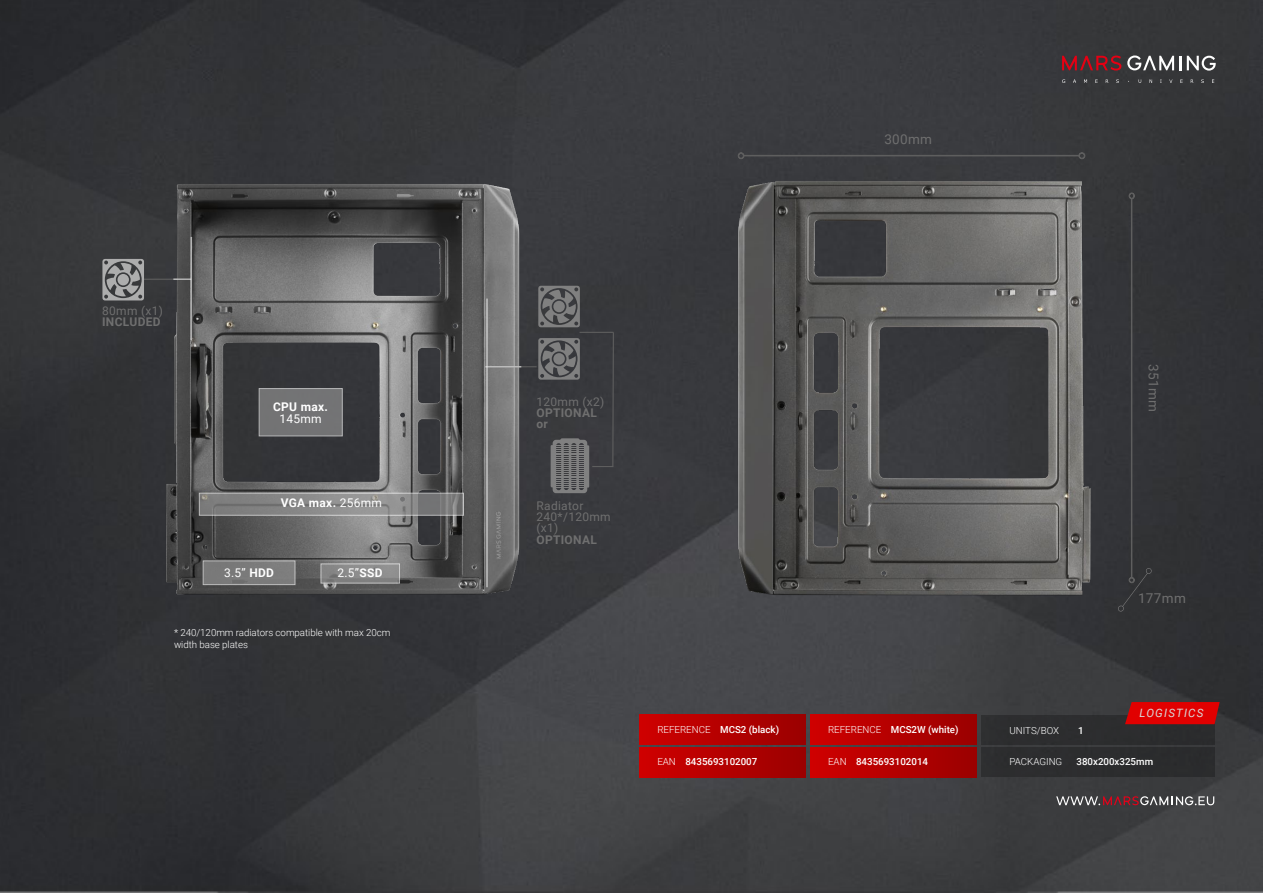
<style>
.page{position:relative;width:1263px;height:893px;background:#fff}
.page>*{position:absolute;margin:0;border:0;box-sizing:border-box;transform-origin:0 0}
.t1{font:13.5px "Roboto";letter-spacing:.025em;color:#6f6f6f}
.t2{font:12px/11.2px "Roboto";letter-spacing:.025em;color:#6f6f6f}
.t3{font:700 12px/11.2px "Roboto";letter-spacing:.025em;color:#6f6f6f}
.t4{font:700 12px "Roboto";letter-spacing:.025em;color:#fff}
.t5{font:12px "Roboto";letter-spacing:.025em;color:#fff}
.t6{font:italic 11.55px "Roboto";letter-spacing:.1em;color:#d9d9d9}
.t7{font:500 9.75px "Roboto";color:#fff}
.t8{font:300 9.75px/12px "Roboto";letter-spacing:-.005em;color:#fff}
.s1{font-weight:400}
.s2{font-weight:700}
.s3{font-weight:300}
</style>
<div class="page">
<img style="left:0;top:0;width:1263px;height:893px">
<div style="left:981px;top:715px;width:234px;height:30px;background:#2c2d2e"></div>
<div style="left:981px;top:747px;width:234px;height:30px;background:#2c2d2e"></div>
<div style="left:810px;top:714px;width:166px;height:30px;background:linear-gradient(to right,#cf0000,#9b0000)"></div>
<div style="left:810px;top:747px;width:166px;height:30px;background:linear-gradient(to right,#cf0000,#9b0000)"></div>
<div style="left:640px;top:714px;width:166px;height:30px;background:linear-gradient(to right,#cf0000,#9b0000)"></div>
<div style="left:640px;top:747px;width:166px;height:30px;background:linear-gradient(to right,#cf0000,#9b0000)"></div>
<svg style="left:1125px;top:702px;width:95px;height:22px;background:#d50303"></svg>
<svg style="left:1062px;top:56px;width:59px;height:15px"></svg>
<svg style="left:1062px;top:79px;width:3px;height:4px"></svg>
<svg style="left:1073px;top:79px;width:3px;height:4px"></svg>
<svg style="left:1084px;top:79px;width:3px;height:4px"></svg>
<svg style="left:1116px;top:79px;width:3px;height:4px"></svg>
<svg style="left:1138px;top:79px;width:3px;height:4px"></svg>
<svg style="left:1149px;top:79px;width:3px;height:4px"></svg>
<svg style="left:1169px;top:79px;width:3px;height:4px"></svg>
<svg style="left:1201px;top:79px;width:3px;height:4px"></svg>
<svg style="left:1127px;top:56px;width:54px;height:14px"></svg>
<svg style="left:1187px;top:56px;width:29px;height:15px"></svg>
<svg style="left:1056px;top:796px;width:158px;height:9px"></svg>
<img style="left:132px;top:118px;width:424px;height:566px">
<img style="left:695px;top:115px;width:429px;height:573px">
<hr style="left:487px;top:366px;width:50px;height:1px;background:#5e5e5e">
<hr style="left:144px;top:279px;width:34px;height:1px;background:#5e5e5e">
<svg style="left:538px;top:286px;width:76px;height:207px;background:#4a4b4d"></svg>
<hr style="left:555px;top:487px;width:30px;height:1px;background:#808080">
<svg style="left:560px;top:438px;width:20px;height:4px"></svg>
<svg style="left:102px;top:259px;width:42px;height:41px;background:#878788"></svg>
<div style="left:117px;top:274px;width:12px;height:11px;background:#adadad;border-radius:50%"></div>
<div style="left:259px;top:389px;width:83px;height:47px;background:#737375"></div>
<svg style="left:201px;top:495px;width:261px;height:19px;background:#848484"></svg>
<div style="left:743px;top:155px;width:336px;height:1px;background:#808080;border:1px solid #5e5e5e"></div>
<svg style="left:1078px;top:152px;width:7px;height:7px"></svg>
<svg style="left:738px;top:152px;width:6px;height:7px"></svg>
<div style="left:1131px;top:199px;width:1px;height:379px;background:#808080;border:1px solid #5e5e5e"></div>
<svg style="left:1129px;top:193px;width:6px;height:6px"></svg>
<svg style="left:1117px;top:568px;width:35px;height:44px;background:#333437"></svg>
<div style="left:203px;top:560px;width:92px;height:25px;background:#7b7b7b"></div>
<svg style="left:321px;top:563px;width:79px;height:20px;background:#8d8d8d"></svg>
<hr style="left:486px;top:299px;width:2px;height:288px;background:#ededed">
<hr style="left:191px;top:237px;width:1px;height:103px;background:#ededed">
<hr style="left:485px;top:366px;width:36px;height:1px;background:#ededed">
<svg style="left:173px;top:278px;width:18px;height:2px"></svg>
<p class="t2" style="left:102px;top:305px;width:62px">80mm (x1)</p>
<p class="t3" style="left:102px;top:316px;width:60px">INCLUDED</p>
<p class="t4" style="left:273px;top:399px;width:56px">CPU max.</p>
<p class="t5" style="left:279px;top:410px;width:44px">145mm</p>
<p class="t4" style="left:281px;top:494px;width:103px">VGA max. <span class="s1">256mm</span></p>
<p class="t5" style="left:224px;top:564px;width:51px">3.5” <span class="s2">HDD</span></p>
<p class="t5" style="left:337px;top:564px;width:47px">2.5”<span class="s2">SSD</span></p>
<p class="t8" style="left:174px;top:626px;width:218px">* 240/120mm radiators compatible with max 20cm width base plates</p>
<h1 class="t1" style="left:884px;top:130px;width:49px">300mm</h1>
<p class="t2" style="left:537px;top:396px;width:69px">120mm (x2)</p>
<p class="t3" style="left:537px;top:407px;width:62px">OPTIONAL or</p>
<p class="t2" style="left:537px;top:500px;width:76px">Radiator<br>240*/120mm (x1)</p>
<p class="t3" style="left:537px;top:533px;width:62px">OPTIONAL</p>
<p class="t7" style="left:657px;top:723px;width:123px"><span class="s3">REFERENCE</span> MCS2 (black)</p>
<p class="t7" style="left:657px;top:755px;width:102px"><span class="s3">EAN</span> 8435693102007</p>
<p class="t7" style="left:828px;top:723px;width:132px"><span class="s3">REFERENCE</span> MCS2W (white)</p>
<p class="t7" style="left:828px;top:755px;width:102px"><span class="s3">EAN</span> 8435693102014</p>
<h1 class="t1" style="left:1163px;top:364px;width:49px;rotate:90deg">351mm</h1>
<h1 class="t1" style="left:1138px;top:589px;width:49px">177mm</h1>
<p class="t6" style="left:1139px;top:705px;width:65px">LOGISTICS</p>
<p class="t8" style="left:1009px;top:724px;width:51px">UNITS/BOX</p>
<p class="t7" style="left:1078px;top:724px;width:7px">1</p>
<p class="t8" style="left:1009px;top:755px;width:54px">PACKAGING</p>
<p class="t7" style="left:1076px;top:754px;width:78px">380x200x325mm</p>
</div>
